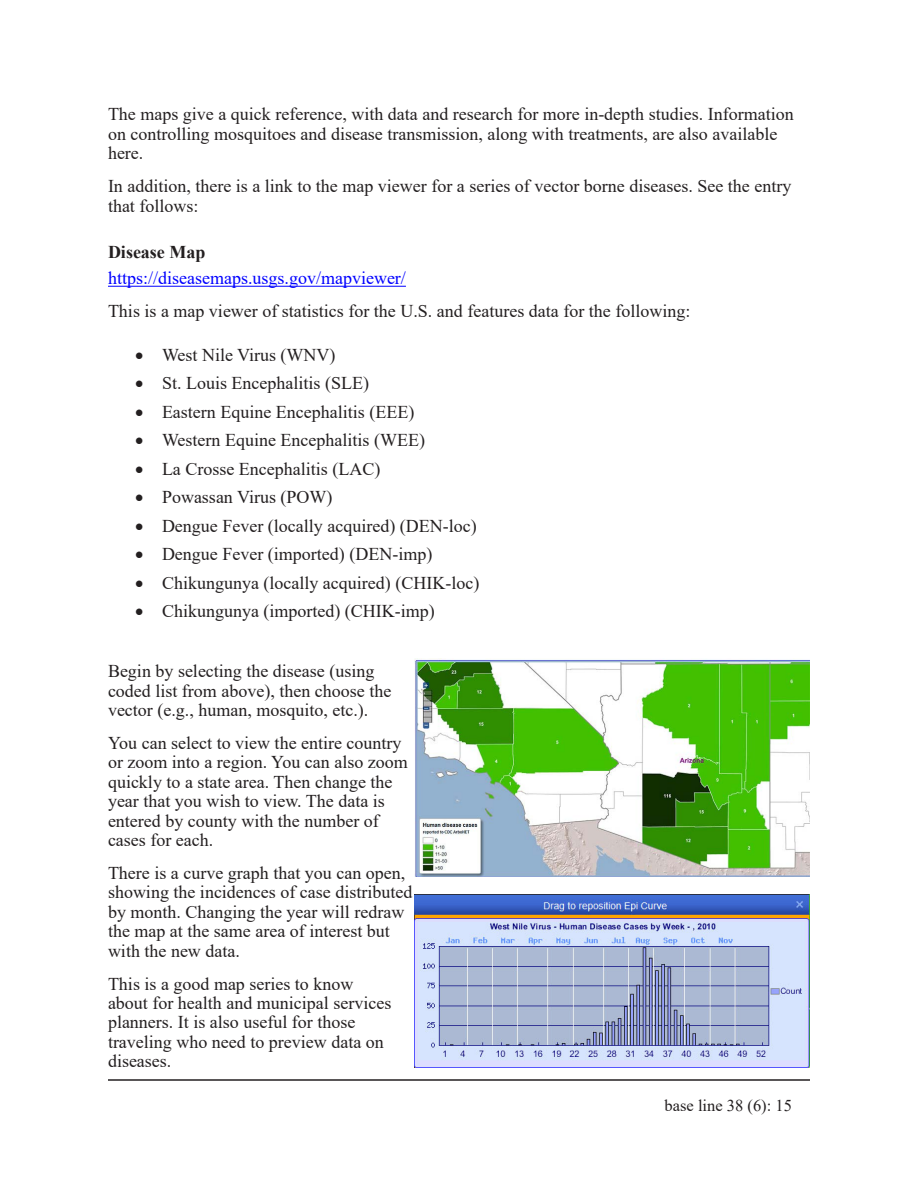
<style>
.page{position:relative;width:918px;height:1188px;background:#fff}
.page>*{position:absolute;margin:0;border:0;box-sizing:border-box;transform-origin:0 0}
.t1{font:18px/19.4px "Times New Roman";color:#231f20}
.t2{font:18px "Times New Roman";color:#00f}
.t3{font:700 18px "Times New Roman";color:#231f20}
.t4{font:16.5px "Times New Roman";color:#231f20}
</style>
<div class="page">
<hr style="left:108px;top:1079px;width:702px;height:2px;background:#231f20">
<hr style="left:108px;top:286px;width:298px;height:1px;background:#00f">
<img style="left:415px;top:659px;width:395px;height:218px">
<img style="left:415px;top:894px;width:395px;height:173px">
<p class="t1" style="left:108px;top:104px;width:687px">The maps give a quick reference, with data and research for more in-depth studies. Information on controlling mosquitoes and disease transmission, along with treatments, are also available here.</p>
<p class="t1" style="left:108px;top:176px;width:685px">In addition, there is a link to the map viewer for a series of vector borne diseases. See the entry that follows:</p>
<p class="t3" style="left:108px;top:239px;width:99px">Disease Map</p>
<p class="t2" style="left:108px;top:266px;width:299px">https://diseasemaps.usgs.gov/mapviewer/</p>
<p class="t1" style="left:108px;top:301px;width:584px">This is a map viewer of statistics for the U.S. and features data for the following:</p>
<p class="t1" style="left:135px;top:344px;width:202px">• West Nile Virus (WNV)</p>
<p class="t1" style="left:135px;top:373px;width:235px">• St. Louis Encephalitis (SLE)</p>
<p class="t1" style="left:135px;top:401px;width:281px">• Eastern Equine Encephalitis (EEE)</p>
<p class="t1" style="left:135px;top:430px;width:291px">• Western Equine Encephalitis (WEE)</p>
<p class="t1" style="left:135px;top:458px;width:247px">• La Crosse Encephalitis (LAC)</p>
<p class="t1" style="left:135px;top:487px;width:199px">• Powassan Virus (POW)</p>
<p class="t1" style="left:135px;top:515px;width:343px">• Dengue Fever (locally acquired) (DEN-loc)</p>
<p class="t1" style="left:135px;top:544px;width:299px">• Dengue Fever (imported) (DEN-imp)</p>
<p class="t1" style="left:135px;top:572px;width:346px">• Chikungunya (locally acquired) (CHIK-loc)</p>
<p class="t1" style="left:135px;top:601px;width:301px">• Chikungunya (imported) (CHIK-imp)</p>
<p class="t1" style="left:108px;top:661px;width:285px">Begin by selecting the disease (using coded list from above), then choose the vector (e.g., human, mosquito, etc.).</p>
<p class="t1" style="left:108px;top:733px;width:301px">You can select to view the entire country or zoom into a region. You can also zoom quickly to a state area. Then change the year that you wish to view. The data is entered by county with the number of cases for each.</p>
<p class="t1" style="left:108px;top:863px;width:306px">There is a curve graph that you can open, showing the incidences of case distributed by month. Changing the year will redraw the map at the same area of interest but with the new data.</p>
<p class="t1" style="left:108px;top:973px;width:285px">This is a good map series to know about for health and municipal services planners. It is also useful for those traveling who need to preview data on diseases.</p>
<p class="t4" style="left:665px;top:1094px;width:129px">base line 38 (6): 15</p>
</div>
